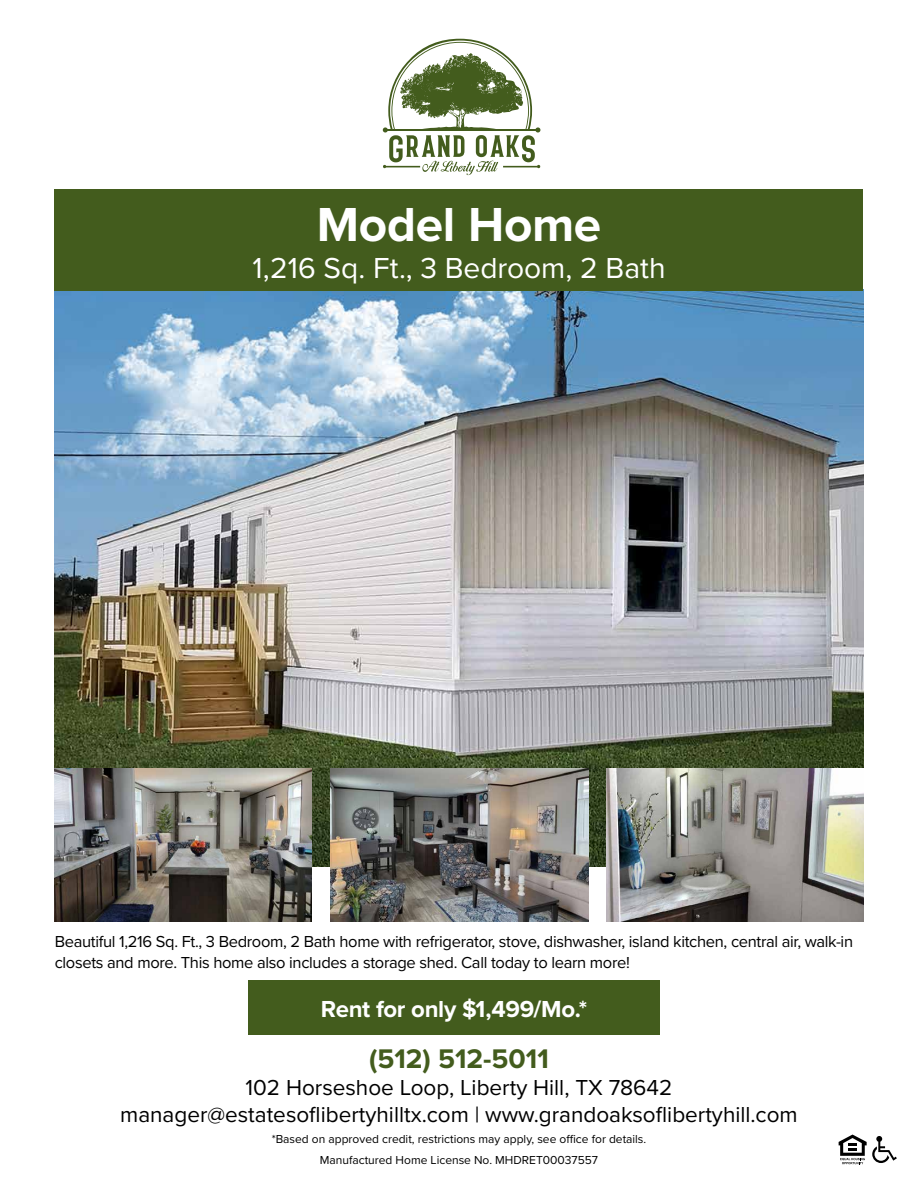
<style>
.page{position:relative;width:918px;height:1188px;background:#fff}
.page>*{position:absolute;margin:0;border:0;box-sizing:border-box;transform-origin:0 0}
.t1{font:700 49.5px "Proxima Nova";letter-spacing:-.005em;color:#fff}
.t2{font:30px "Proxima Nova";color:#fff}
.t3{font:700 27.9px "Proxima Nova";color:#435c1d}
.t4{font:700 24px "Proxima Nova";letter-spacing:-.015em;color:#fff}
.t5{font:22.5px/27px "Proxima Nova";color:#000;text-align:center}
.t6{font:16.5px/21px "Proxima Nova";letter-spacing:-.02em;color:#000}
.t7{font:12px/21px "Proxima Nova";color:#000;text-align:center}
</style>
<div class="page">
<img style="left:55px;top:289px;width:809px;height:578px">
<div style="left:55px;top:189px;width:808px;height:102px;background:#435c1d"></div>
<svg style="left:383px;top:39px;width:157px;height:136px"></svg>
<div style="left:249px;top:981px;width:411px;height:54px;background:#435c1d"></div>
<svg style="left:839px;top:1135px;width:58px;height:29px"></svg>
<img style="left:54px;top:768px;width:258px;height:153px">
<img style="left:330px;top:768px;width:258px;height:153px">
<img style="left:606px;top:768px;width:257px;height:153px">
<h1 class="t1" style="left:317px;top:187px;width:286px">Model Home</h1>
<h2 class="t2" style="left:252px;top:245px;width:415px">1,216 Sq. Ft., 3 Bedroom, 2 Bath</h2>
<p class="t6" style="left:55px;top:931px;width:800px">Beautiful 1,216 Sq. Ft., 3 Bedroom, 2 Bath home with refrigerator, stove, dishwasher, island kitchen, central air, walk-in closets and more. This home also includes a storage shed. Call today to learn more!</p>
<h3 class="t4" style="left:321px;top:992px;width:268px">Rent for only $1,499/Mo.*</h3>
<h3 class="t3" style="left:369px;top:1038px;width:181px">(512) 512-5011</h3>
<h3 class="t5" style="left:120px;top:1073px;width:679px">102 Horseshoe Loop, Liberty Hill, TX 78642 manager@estatesoflibertyhilltx.com | www.grandoaksoflibertyhill.com</h3>
<p class="t7" style="left:272px;top:1128px;width:376px">*Based on approved credit, restrictions may apply, see office for details.<br>Manufactured Home License No. MHDRET00037557</p>
</div>
